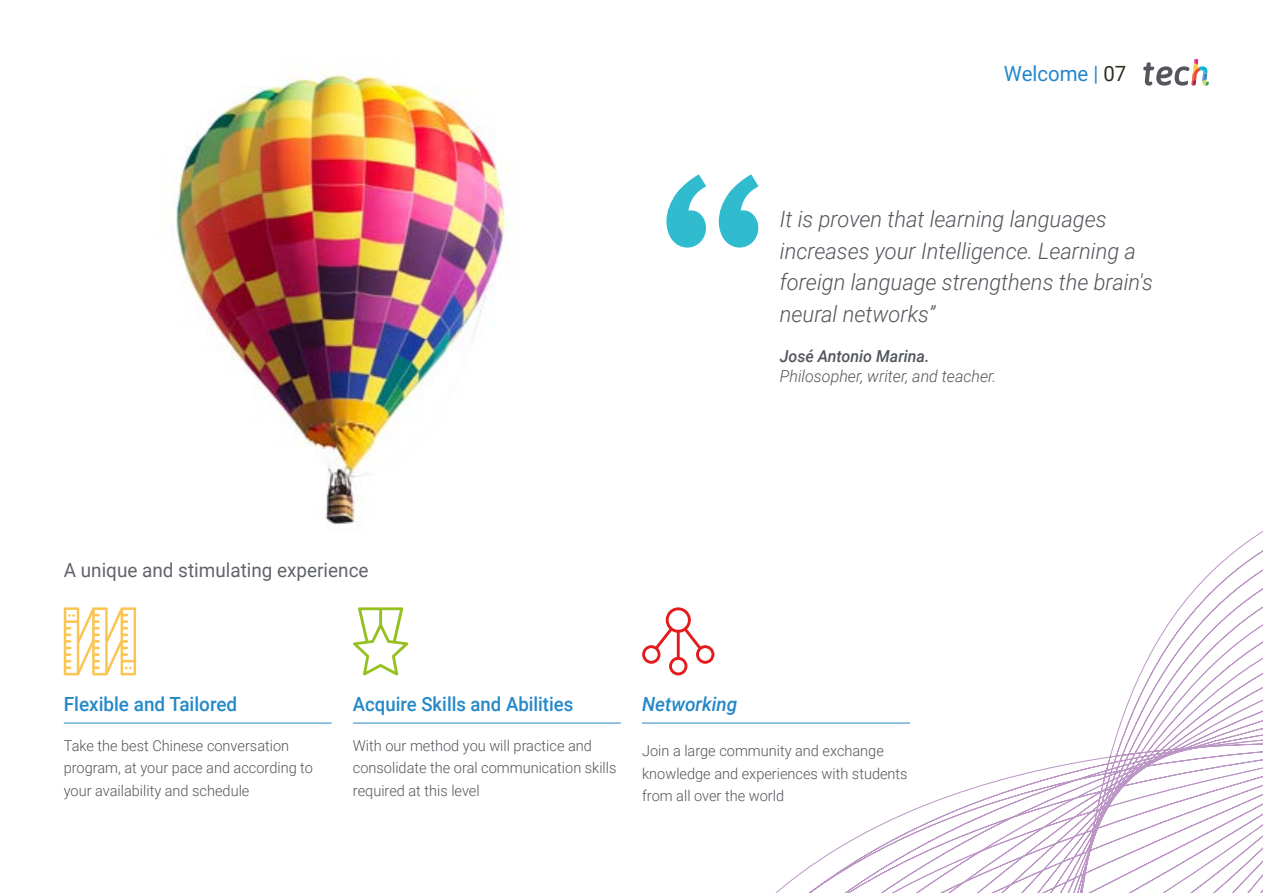
<style>
.page{position:relative;width:1263px;height:893px;background:#fff}
.page>*{position:absolute;margin:0;border:0;box-sizing:border-box;transform-origin:0 0}
.t1{font:italic 300 22.5px/31.5px "Roboto";color:#52555b}
.t2{font:21px "Roboto";color:#2488c9}
.t3{font:19.5px "Roboto";color:#61646a}
.t4{font:500 19.5px "Roboto";color:#2488c9;scale:.95 1}
.t5{font:500 19.5px "Roboto";color:#2488c9}
.t6{font:italic 500 19.5px "Roboto";color:#2488c9}
.t7{font:italic 300 16.5px "Roboto";color:#52555b}
.t8{font:italic 500 16.5px "Roboto";color:#52555b}
.t9{font:300 15px/22.5px "Roboto";color:#52555b}
.s1{color:#312e20}
</style>
<div class="page">
<svg style="left:1143px;top:59px;width:66px;height:27px"></svg>
<img style="left:175px;top:68px;width:331px;height:458px">
<hr style="left:64px;top:723px;width:268px;height:1px;background:#2488c9">
<hr style="left:353px;top:723px;width:268px;height:1px;background:#2488c9">
<hr style="left:642px;top:723px;width:268px;height:1px;background:#2488c9">
<svg style="left:642px;top:607px;width:72px;height:68px"></svg>
<svg style="left:353px;top:607px;width:55px;height:69px"></svg>
<svg style="left:64px;top:607px;width:72px;height:68px"></svg>
<svg style="left:755px;top:530px;width:508px;height:363px"></svg>
<svg style="left:666px;top:174px;width:92px;height:74px"></svg>
<h2 class="t2" style="left:1004px;top:59px;width:124px">Welcome | <span class="s1">07</span></h2>
<h1 class="t1" style="left:780px;top:202px;width:375px">It is proven that learning languages increases your Intelligence. Learning a foreign language strengthens the brain's neural networks”</h1>
<p class="t8" style="left:780px;top:345px;width:151px">José Antonio Marina.</p>
<p class="t7" style="left:780px;top:364px;width:218px">Philosopher, writer, and teacher.</p>
<h3 class="t3" style="left:64px;top:557px;width:306px">A unique and stimulating experience</h3>
<h3 class="t5" style="left:64px;top:691px;width:175px">Flexible and Tailored</h3>
<p class="t9" style="left:64px;top:734px;width:251px">Take the best Chinese conversation program, at your pace and according to your availability and schedule</p>
<h3 class="t4" style="left:353px;top:691px;width:233px">Acquire Skills and Abilities</h3>
<p class="t9" style="left:353px;top:734px;width:265px">With our method you will practice and consolidate the oral communication skills required at this level</p>
<h3 class="t6" style="left:642px;top:691px;width:97px">Networking</h3>
<p class="t9" style="left:642px;top:739px;width:267px">Join a large community and exchange knowledge and experiences with students from all over the world</p>
</div>
